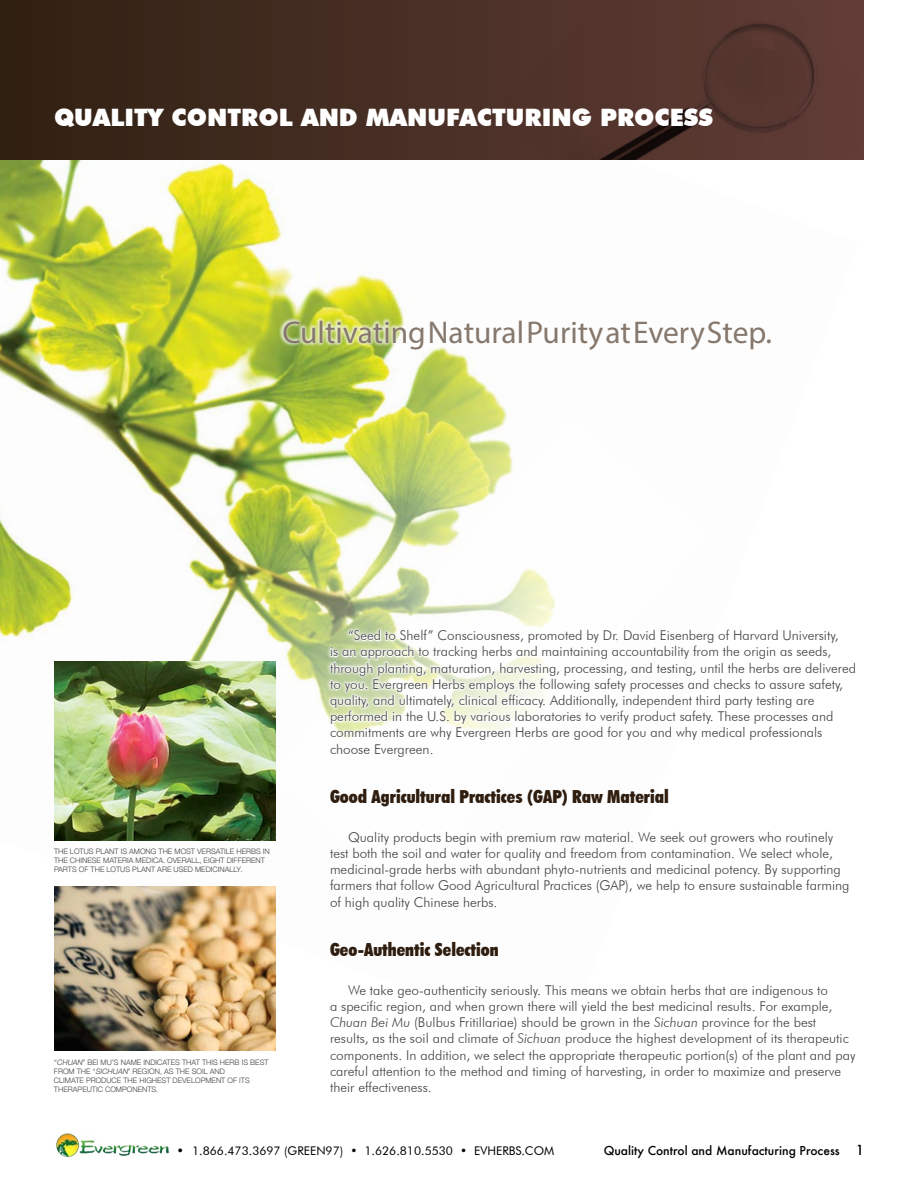
<style>
.page{position:relative;width:918px;height:1188px;background:#fff}
.page>*{position:absolute;margin:0;border:0;box-sizing:border-box;transform-origin:0 0}
.t1{font:31.5px "Myriad Pro";color:#86786d}
.t2{font:900 24px "Futura BT";color:#fff}
.t3{font:900 condensed 18px "Futura BT";color:#2f1e10}
.t4{font:300 13.5px/16.2px "Futura BT";color:#414042}
.t5{font:12px "Futura BT";color:#000}
.t6{font:500 12px "Futura";color:#000}
.t7{font:300 7.5px/9px "Helvetica Neue";color:#414042}
.s1{font-style:italic}
.s2{font-family:"Futura";font-weight:500}
.s3{font-size:13.5px}
</style>
<div class="page">
<img style="left:0;top:160px;width:401px;height:727px">
<svg style="left:0;top:0;width:494px;height:160px;background:#3e281c"></svg>
<img style="left:494px;top:0;width:370px;height:160px">
<img style="left:137px;top:308px;width:419px;height:579px">
<img style="left:56px;top:1133px;width:114px;height:25px">
<div style="left:326px;top:626px;width:533px;height:470px;background:#fff"></div>
<svg style="left:330px;top:629px;width:217px;height:110px"></svg>
<div style="left:279px;top:317px;width:496px;height:37px;background:#fff;opacity:.75"></div>
<img style="left:54px;top:662px;width:222px;height:178px">
<img style="left:54px;top:887px;width:222px;height:164px">
<h2 class="t2" style="left:54px;top:103px;width:661px">QUALITY CONTROL AND MANUFACTURING PROCESS</h2>
<h1 class="t1" style="left:282px;top:313px;width:491px">Cultivating Natural Purity at Every Step.</h1>
<p class="t7" style="left:54px;top:847px;width:217px">THE LOTUS PLANT IS AMONG THE MOST VERSATILE HERBS IN<br>THE CHINESE MATERIA MEDICA. OVERALL, EIGHT DIFFERENT<br>PARTS OF THE LOTUS PLANT ARE USED MEDICINALLY.</p>
<p class="t7" style="left:54px;top:1057px;width:216px">“<span class="s1">CHUAN</span>” BEI MU’S NAME INDICATES THAT THIS HERB IS BEST FROM THE “<span class="s1">SICHUAN</span>” REGION, AS THE SOIL AND<br>CLIMATE PRODUCE THE HIGHEST DEVELOPMENT OF ITS THERAPEUTIC COMPONENTS.</p>
<p class="t4" style="left:330px;top:627px;width:528px;text-indent:18px">“Seed to Shelf” Consciousness, promoted by Dr. David Eisenberg of Harvard University,<br>is an approach to tracking herbs and maintaining accountability from the origin as seeds, through planting, maturation, harvesting, processing, and testing, until the herbs are delivered to you. Evergreen Herbs employs the following safety processes and checks to assure safety, quality, and ultimately, clinical efficacy. Additionally, independent third party testing are performed in the U.S. by various laboratories to verify product safety. These processes and commitments are why Evergreen Herbs are good for you and why medical professionals choose Evergreen.</p>
<h3 class="t3" style="left:330px;top:786px;width:340px">Good Agricultural Practices (GAP) Raw Material</h3>
<p class="t4" style="left:330px;top:829px;width:521px;text-indent:18px">Quality products begin with premium raw material. We seek out growers who routinely test both the soil and water for quality and freedom from contamination. We select whole, medicinal-grade herbs with abundant phyto-nutrients and medicinal potency. By supporting farmers that follow Good Agricultural Practices (GAP), we help to ensure sustainable farming of high quality Chinese herbs.</p>
<h3 class="t3" style="left:330px;top:939px;width:170px">Geo-Authentic Selection</h3>
<p class="t4" style="left:330px;top:982px;width:527px;text-indent:18px">We take geo-authenticity seriously. This means we obtain herbs that are indigenous to<br>a specific region, and when grown there will yield the best medicinal results. For example, <span class="s1">Chuan Bei Mu</span> (Bulbus Fritillariae) should be grown in the <span class="s1">Sichuan</span> province for the best results, as the soil and climate of <span class="s1">Sichuan</span> produce the highest development of its therapeutic components. In addition, we select the appropriate therapeutic portion(s) of the plant and pay careful attention to the method and timing of harvesting, in order to maximize and preserve their effectiveness.</p>
<p class="t5" style="left:176px;top:1143px;width:380px"><span class="s2">•</span> 1.866.473.3697 (GREEN97) • 1.626.810.5530 • EVHERBS.COM</p>
<p class="t6" style="left:604px;top:1142px;width:262px">Quality Control and Manufacturing Process <span class="s3">1</span></p>
</div>
